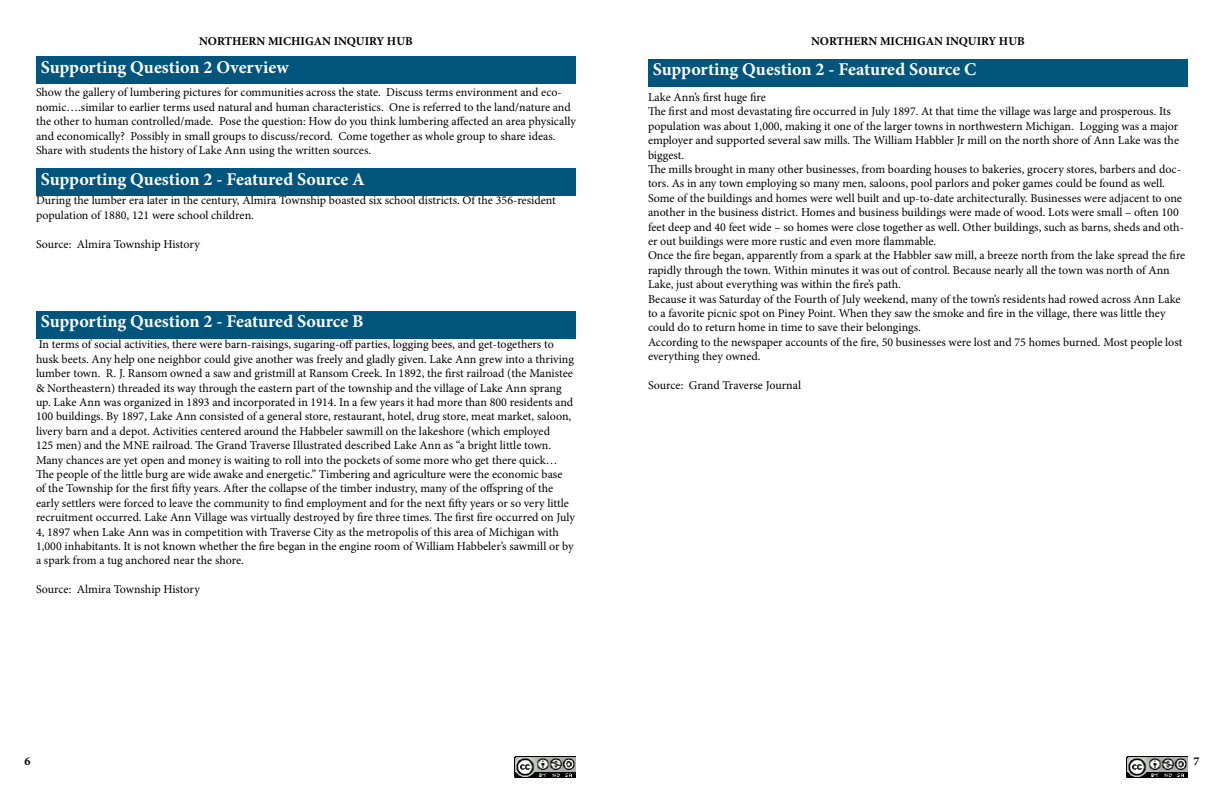
<style>
.page{position:relative;width:1224px;height:792px;background:#fff}
.page>*{position:absolute;margin:0;border:0;box-sizing:border-box;transform-origin:0 0}
.t1{font:700 18px "Minion Pro";letter-spacing:-.005em;color:#fff}
.t2{font:12px/14.4px "Minion Pro";color:#000}
.t3{font:700 12px "Minion Pro";color:#000}
</style>
<div class="page">
<img style="left:514px;top:756px;width:62px;height:22px">
<img style="left:1126px;top:756px;width:62px;height:22px">
<div style="left:36px;top:56px;width:540px;height:28px;background:#00557c"></div>
<div style="left:36px;top:168px;width:540px;height:28px;background:#00557c"></div>
<div style="left:36px;top:311px;width:540px;height:27px;background:#00557c"></div>
<div style="left:648px;top:59px;width:540px;height:27px;background:#00557c"></div>
<p class="t3" style="left:199px;top:32px;width:215px">NORTHERN MICHIGAN INQUIRY HUB</p>
<p class="t3" style="left:811px;top:32px;width:215px">NORTHERN MICHIGAN INQUIRY HUB</p>
<h1 class="t1" style="left:41px;top:55px;width:250px">Supporting Question 2 Overview</h1>
<p class="t2" style="left:36px;top:85px;width:541px">Show the gallery of lumbering pictures for communities across the state. Discuss terms environment and eco&shy;nomic….similar to earlier terms used natural and human characteristics. One is referred to the land/nature and the other to human controlled/made. Pose the question: How do you think lumbering affected an area physically and economically? Possibly in small groups to discuss/record. Come together as whole group to share ideas.<br>Share with students the history of Lake Ann using the written sources.</p>
<p class="t2" style="left:36px;top:193px;width:521px">During the lumber era later in the century, Almira Township boasted six school districts. Of the 356-resident population of 1880, 121 were school children.</p>
<p class="t2" style="left:36px;top:237px;width:165px">Source: Almira Township History</p>
<h1 class="t1" style="left:41px;top:166px;width:326px">Supporting Question 2 - Featured Source A</h1>
<h1 class="t1" style="left:41px;top:309px;width:324px">Supporting Question 2 - Featured Source B</h1>
<p class="t2" style="left:36px;top:337px;width:540px">In terms of social activities, there were barn-raisings, sugaring-off parties, logging bees, and get-togethers to husk beets. Any help one neighbor could give another was freely and gladly given. Lake Ann grew into a thriving lumber town. R. J. Ransom owned a saw and gristmill at Ransom Creek. In 1892, the first railroad (the Manistee &amp; Northeastern) threaded its way through the eastern part of the township and the village of Lake Ann sprang up. Lake Ann was organized in 1893 and incorporated in 1914. In a few years it had more than 800 residents and 100 buildings. By 1897, Lake Ann consisted of a general store, restaurant, hotel, drug store, meat market, saloon, livery barn and a depot. Activities centered around the Habbeler sawmill on the lakeshore (which employed<br>125 men) and the MNE railroad. The Grand Traverse Illustrated described Lake Ann as “a bright little town.<br>Many chances are yet open and money is waiting to roll into the pockets of some more who get there quick… The people of the little burg are wide awake and energetic.” Timbering and agriculture were the economic base of the Township for the first fifty years. After the collapse of the timber industry, many of the offspring of the early settlers were forced to leave the community to find employment and for the next fifty years or so very little recruitment occurred. Lake Ann Village was virtually destroyed by fire three times. The first fire occurred on July 4, 1897 when Lake Ann was in competition with Traverse City as the metropolis of this area of Michigan with 1,000 inhabitants. It is not known whether the fire began in the engine room of William Habbeler’s sawmill or by a spark from a tug anchored near the shore.</p>
<p class="t2" style="left:36px;top:582px;width:165px">Source: Almira Township History</p>
<h1 class="t1" style="left:653px;top:57px;width:325px">Supporting Question 2 - Featured Source C</h1>
<p class="t2" style="left:648px;top:90px;width:539px">Lake Ann’s first huge fire<br>The first and most devastating fire occurred in July 1897. At that time the village was large and prosperous. Its population was about 1,000, making it one of the larger towns in northwestern Michigan. Logging was a major employer and supported several saw mills. The William Habbler Jr mill on the north shore of Ann Lake was the biggest.<br>The mills brought in many other businesses, from boarding houses to bakeries, grocery stores, barbers and doc&shy;tors. As in any town employing so many men, saloons, pool parlors and poker games could be found as well.<br>Some of the buildings and homes were well built and up-to-date architecturally. Businesses were adjacent to one another in the business district. Homes and business buildings were made of wood. Lots were small – often 100 feet deep and 40 feet wide – so homes were close together as well. Other buildings, such as barns, sheds and oth&shy;er out buildings were more rustic and even more flammable.<br>Once the fire began, apparently from a spark at the Habbler saw mill, a breeze north from the lake spread the fire rapidly through the town. Within minutes it was out of control. Because nearly all the town was north of Ann Lake, just about everything was within the fire’s path.<br>Because it was Saturday of the Fourth of July weekend, many of the town’s residents had rowed across Ann Lake to a favorite picnic spot on Piney Point. When they saw the smoke and fire in the village, there was little they could do to return home in time to save their belongings.<br>According to the newspaper accounts of the fire, 50 businesses were lost and 75 homes burned. Most people lost everything they owned.</p>
<p class="t2" style="left:648px;top:378px;width:155px">Source: Grand Traverse Journal</p>
<p class="t3" style="left:25px;top:752px;width:7px">6</p>
<p class="t3" style="left:1193px;top:752px;width:7px">7</p>
</div>
